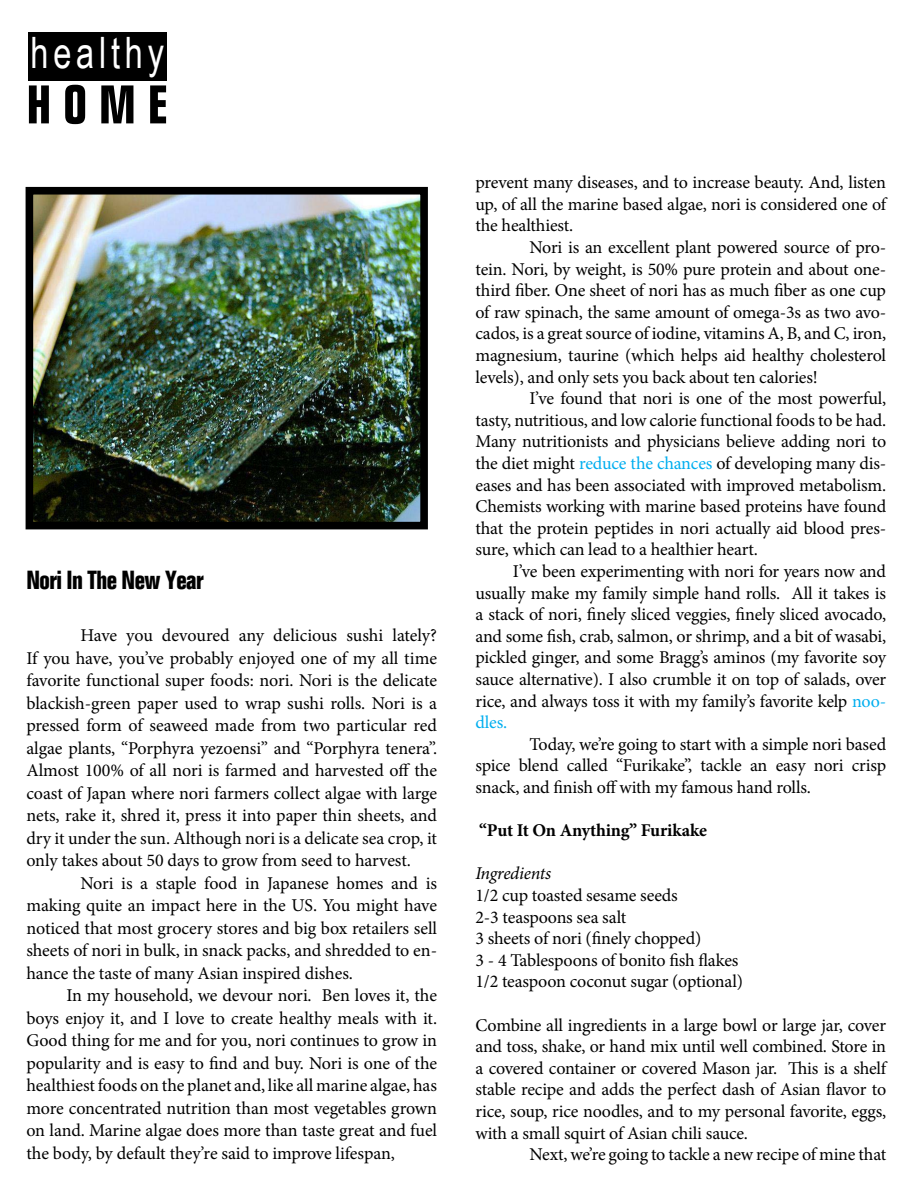
<style>
.page{position:relative;width:918px;height:1188px;background:#fff}
.page>*{position:absolute;margin:0;border:0;box-sizing:border-box;transform-origin:0 0}
.t1{font:700 condensed 53.1px "Folio";color:#000}
.t2{font:43.35px "Arial Narrow";letter-spacing:.12em;color:#fff;scale:.92 1}
.t3{font:700 condensed 25.5px "Folio";letter-spacing:-.02em;color:#000}
.t4{font:18px/21.6px "Minion Pro";letter-spacing:-.01em;color:#000;text-align:justify}
.t5{font:700 18px "Minion Pro";letter-spacing:-.01em;color:#000}
.t6{font:italic 18px "Minion Pro";letter-spacing:-.02em;color:#000}
.s1{color:#00aeef}
</style>
<div class="page">
<div style="left:28px;top:32px;width:139px;height:49px;background:#000"></div>
<img style="left:35px;top:196px;width:384px;height:324px">
<div style="left:26px;top:187px;width:402px;height:342px;border:8px solid #000"></div>
<h2 class="t2" style="left:31px;top:28px;width:147px">healthy</h2>
<h1 class="t1" style="left:27px;top:75px;width:142px">HOME</h1>
<h3 class="t3" style="left:26px;top:566px;width:179px">Nori In The New Year</h3>
<p class="t4" style="left:26px;top:625px;width:412px;line-height:22.5px;text-indent:54px">Have you devoured any delicious sushi lately?<br>If you have, you’ve probably enjoyed one of my all time favorite functional super foods: nori. Nori is the delicate blackish-green paper used to wrap sushi rolls. Nori is a pressed form of seaweed made from two particular red algae plants, “Porphyra yezoensi” and “Porphyra tenera”.<br>Almost 100% of all nori is farmed and harvested off the coast of Japan where nori farmers collect algae with large nets, rake it, shred it, press it into paper thin sheets, and dry it under the sun. Although nori is a delicate sea crop, it only takes about 50 days to grow from seed to harvest.</p>
<p class="t4" style="left:26px;top:872px;width:412px;line-height:22.5px;text-indent:54px">Nori is a staple food in Japanese homes and is making quite an impact here in the US. You might have noticed that most grocery stores and big box retailers sell sheets of nori in bulk, in snack packs, and shredded to en&shy;hance the taste of many Asian inspired dishes.</p>
<p class="t4" style="left:26px;top:985px;width:412px;line-height:22.5px;text-indent:40px">In my household, we devour nori. Ben loves it, the boys enjoy it, and I love to create healthy meals with it.<br>Good thing for me and for you, nori continues to grow in popularity and is easy to find and buy. Nori is one of the healthiest foods on the planet and, like all marine algae, has more concentrated nutrition than most vegetables grown on land. Marine algae does more than taste great and fuel the body, by default they’re said to improve lifespan,</p>
<p class="t4" style="left:476px;top:172px;width:412px">prevent many diseases, and to increase beauty. And, listen up, of all the marine based algae, nori is considered one of the healthiest.</p>
<p class="t4" style="left:476px;top:237px;width:412px;text-indent:54px">Nori is an excellent plant powered source of pro&shy;tein. Nori, by weight, is 50% pure protein and about one&shy;third fiber. One sheet of nori has as much fiber as one cup of raw spinach, the same amount of omega-3s as two avo&shy;cados, is a great source of iodine, vitamins A, B, and C, iron, magnesium, taurine (which helps aid healthy cholesterol levels), and only sets you back about ten calories!</p>
<p class="t4" style="left:476px;top:388px;width:412px;text-indent:54px">I’ve found that nori is one of the most powerful, tasty, nutritious, and low calorie functional foods to be had.<br>Many nutritionists and physicians believe adding nori to the diet might <span class="s1">reduce the chances</span> of developing many dis&shy;eases and has been associated with improved metabolism.<br>Chemists working with marine based proteins have found that the protein peptides in nori actually aid blood pres&shy;sure, which can lead to a healthier heart.</p>
<p class="t4" style="left:476px;top:561px;width:412px;text-indent:37px">I’ve been experimenting with nori for years now and usually make my family simple hand rolls. All it takes is a stack of nori, finely sliced veggies, finely sliced avocado, and some fish, crab, salmon, or shrimp, and a bit of wasabi, pickled ginger, and some Bragg’s aminos (my favorite soy sauce alternative). I also crumble it on top of salads, over rice, and always toss it with my family’s favorite kelp <span class="s1">noo&shy;dles.</span></p>
<p class="t4" style="left:476px;top:733px;width:412px;text-indent:54px">Today, we’re going to start with a simple nori based spice blend called “Furikake”, tackle an easy nori crisp snack, and finish off with my famous hand rolls.</p>
<p class="t5" style="left:479px;top:818px;width:229px">“Put It On Anything” Furikake</p>
<p class="t6" style="left:476px;top:861px;width:77px">Ingredients</p>
<p class="t4" style="left:476px;top:885px;width:269px;text-align:left">1/2 cup toasted sesame seeds<br>2-3 teaspoons sea salt<br>3 sheets of nori (finely chopped)<br>3 - 4 Tablespoons of bonito fish flakes<br>1/2 teaspoon coconut sugar (optional)</p>
<p class="t4" style="left:476px;top:1014px;width:412px">Combine all ingredients in a large bowl or large jar, cover and toss, shake, or hand mix until well combined. Store in a covered container or covered Mason jar. This is a shelf stable recipe and adds the perfect dash of Asian flavor to rice, soup, rice noodles, and to my personal favorite, eggs, with a small squirt of Asian chili sauce.</p>
<p class="t4" style="left:530px;top:1144px;width:358px">Next, we’re going to tackle a new recipe of mine that</p>
</div>
